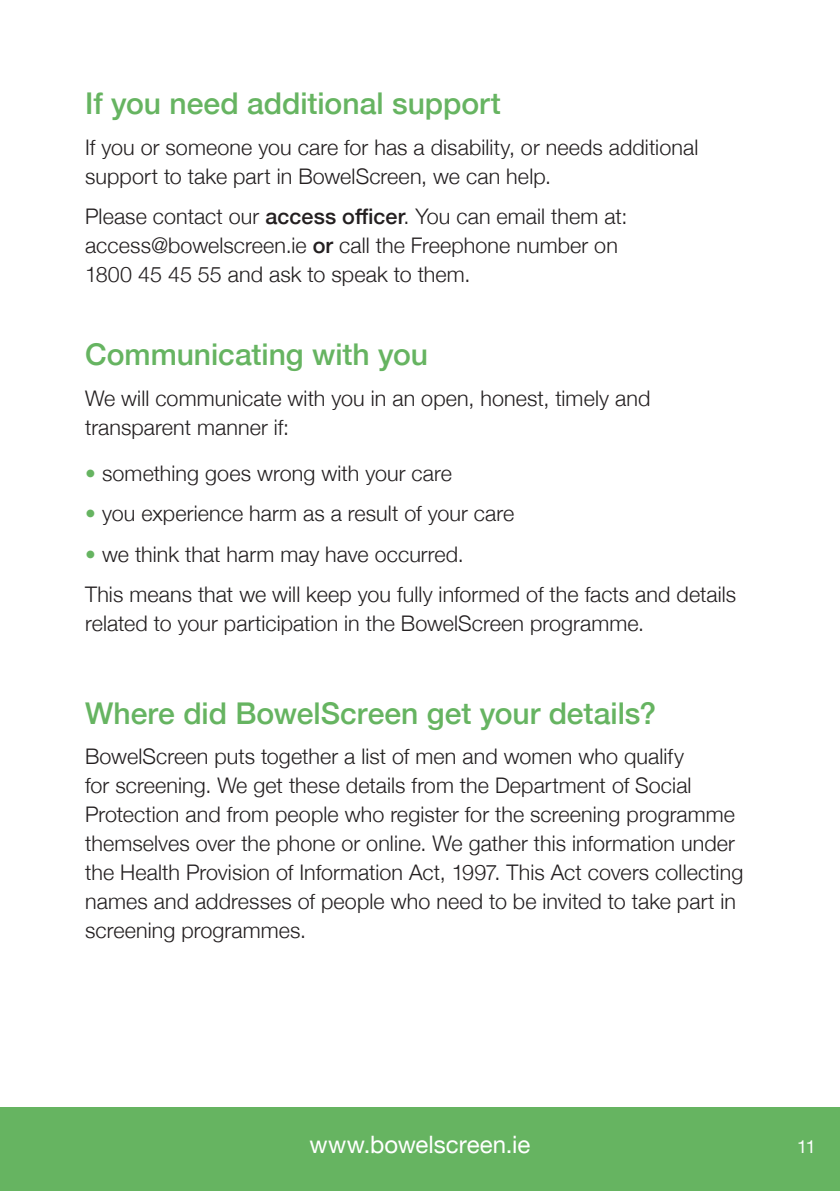
<style>
.page{position:relative;width:840px;height:1191px;background:#fff}
.page>*{position:absolute;margin:0;border:0;box-sizing:border-box;transform-origin:0 0}
.head_1{font:500 30px "Helvetica Neue";color:#66b461}
.head_1-2{font:24px "Helvetica Neue";color:#fff}
.body_text{font:300 21.6px/29px "Helvetica Neue";letter-spacing:.005em;color:#231f20}
.bullets{font:300 21.6px "Helvetica Neue";letter-spacing:.005em;color:#231f20}
.head_1-3{font:18px "Helvetica Neue";color:#fff}
.s1{font-weight:500}
.s2{color:#66b461}
</style>
<div class="page">
<div style="left:0;top:1107px;width:839px;height:84px;background:#66b461"></div>
<p class="head_1" style="left:85px;top:79px;width:417px">If you need additional support</p>
<p class="body_text" style="left:85px;top:131px;width:614px">If you or someone you care for has a disability, or needs additional support to take part in BowelScreen, we can help.</p>
<p class="body_text" style="left:85px;top:200px;width:543px">Please contact our <span class="s1">access officer</span>. You can email them at: access@bowelscreen.ie <span class="s1">or</span> call the Freephone number on<br>1800 45 45 55 and ask to speak to them.</p>
<p class="head_1" style="left:85px;top:331px;width:344px">Communicating with you</p>
<p class="body_text" style="left:85px;top:382px;width:566px">We will communicate with you in an open, honest, timely and transparent manner if:</p>
<p class="bullets" style="left:85px;top:456px;width:368px"><span class="s2">•</span> something goes wrong with your care</p>
<p class="bullets" style="left:85px;top:496px;width:430px"><span class="s2">•</span> you experience harm as a result of your care</p>
<p class="bullets" style="left:85px;top:536px;width:380px"><span class="s2">•</span> we think that harm may have occurred.</p>
<p class="body_text" style="left:85px;top:578px;width:652px">This means that we will keep you fully informed of the facts and details related to your participation in the BowelScreen programme.</p>
<p class="head_1" style="left:85px;top:689px;width:572px">Where did BowelScreen get your details?</p>
<p class="body_text" style="left:85px;top:740px;width:659px">BowelScreen puts together a list of men and women who qualify<br>for screening. We get these details from the Department of Social Protection and from people who register for the screening programme themselves over the phone or online. We gather this information under the Health Provision of Information Act, 1997. This Act covers collecting names and addresses of people who need to be invited to take part in screening programmes.</p>
<p class="head_1-2" style="left:309px;top:1127px;width:222px">www.bowelscreen.ie</p>
<p class="head_1-3" style="left:796px;top:1133px;width:20px">11</p>
</div>
